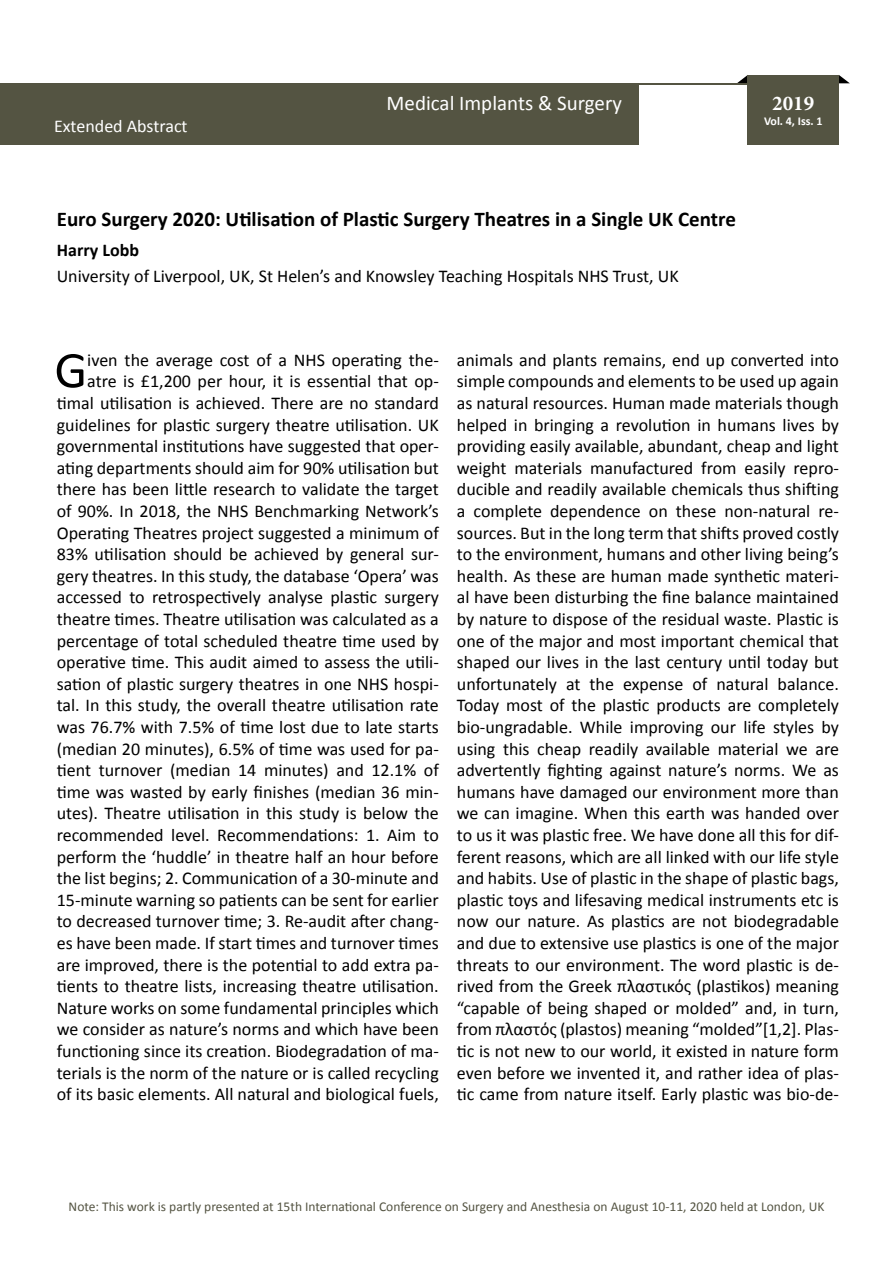
<style>
.page{position:relative;width:893px;height:1263px;background:#fff}
.page>*{position:absolute;margin:0;border:0;box-sizing:border-box;transform-origin:0 0}
.t1{font:52.05px "Calibri";color:#000}
.t2{font:700 21px "Calibri";color:#000}
.t3{font:21px "Calibri";color:#fff}
.t4{font:700 21px "Minion Pro";color:#fff}
.t5{font:18px/21.6px "Calibri";color:#000;text-align:right}
.t6{font:18px "Calibri";color:#fff}
.t7{font:700 18px "Calibri";color:#000}
.t8{font:13.5px "Calibri";color:#545442}
.t9{font:700 12px "Calibri";color:#fff}
</style>
<div class="page">
<svg style="left:839px;top:75px;width:11px;height:8px"></svg>
<svg style="left:737px;top:75px;width:11px;height:8px"></svg>
<div style="left:1px;top:83px;width:838px;height:62px;background:#545442"></div>
<div style="left:639px;top:85px;width:203px;height:60px;background:#fff"></div>
<div style="left:748px;top:75px;width:91px;height:70px;background:#545442"></div>
<p class="t6" style="left:54px;top:114px;width:135px">Extended Abstract</p>
<p class="t3" style="left:387px;top:90px;width:237px">Medical Implants &amp; Surgery</p>
<p class="t4" style="left:772px;top:89px;width:43px">2019</p>
<p class="t9" style="left:764px;top:113px;width:60px">Vol. 4, Iss. 1</p>
<p class="t2" style="left:57px;top:206px;width:681px">Euro Surgery 2020: Utilisation of Plastic Surgery Theatres in a Single UK Centre</p>
<p class="t7" style="left:57px;top:239px;width:84px">Harry Lobb</p>
<p class="t5" style="left:57px;top:265px;width:623px">University of Liverpool, UK, St Helen’s and Knowsley Teaching Hospitals NHS Trust, UK</p>
<p class="t5" style="left:57px;top:349px;width:384px">iven the average cost of a NHS operating the&shy;atre is £1,200 per hour, it is essential that op&shy;timal utilisation is achieved. There are no standard guidelines for plastic surgery theatre utilisation. UK governmental institutions have suggested that oper&shy;ating departments should aim for 90% utilisation but there has been little research to validate the target of 90%. In 2018, the NHS Benchmarking Network’s Operating Theatres project suggested a minimum of 83% utilisation should be achieved by general sur&shy;gery theatres. In this study, the database ‘Opera’ was accessed to retrospectively analyse plastic surgery theatre times. Theatre utilisation was calculated as a percentage of total scheduled theatre time used by operative time. This audit aimed to assess the utili&shy;sation of plastic surgery theatres in one NHS hospi&shy;tal. In this study, the overall theatre utilisation rate was 76.7% with 7.5% of time lost due to late starts (median 20 minutes), 6.5% of time was used for pa&shy;tient turnover (median 14 minutes) and 12.1% of time was wasted by early finishes (median 36 min&shy;utes). Theatre utilisation in this study is below the recommended level. Recommendations: 1. Aim to perform the ‘huddle’ in theatre half an hour before the list begins; 2. Communication of a 30-minute and 15-minute warning so patients can be sent for earlier to decreased turnover time; 3. Re-audit after chang&shy;es have been made. If start times and turnover times are improved, there is the potential to add extra pa&shy;tients to theatre lists, increasing theatre utilisation.<br>Nature works on some fundamental principles which we consider as nature’s norms and which have been functioning since its creation. Biodegradation of ma&shy;terials is the norm of the nature or is called recycling of its basic elements. All natural and biological fuels,</p>
<p class="t5" style="left:457px;top:349px;width:384px;text-align:justify">animals and plants remains, end up converted into simple compounds and elements to be used up again as natural resources. Human made materials though helped in bringing a revolution in humans lives by providing easily available, abundant, cheap and light weight materials manufactured from easily repro&shy;ducible and readily available chemicals thus shifting a complete dependence on these non-natural re&shy;sources. But in the long term that shifts proved costly to the environment, humans and other living being’s health. As these are human made synthetic materi&shy;al have been disturbing the fine balance maintained by nature to dispose of the residual waste. Plastic is one of the major and most important chemical that shaped our lives in the last century until today but unfortunately at the expense of natural balance.<br>Today most of the plastic products are completely bio-ungradable. While improving our life styles by using this cheap readily available material we are advertently fighting against nature’s norms. We as humans have damaged our environment more than we can imagine. When this earth was handed over to us it was plastic free. We have done all this for dif&shy;ferent reasons, which are all linked with our life style and habits. Use of plastic in the shape of plastic bags, plastic toys and lifesaving medical instruments etc is now our nature. As plastics are not biodegradable and due to extensive use plastics is one of the major threats to our environment. The word plastic is de&shy;rived from the Greek πλαστικός (plastikos) meaning “capable of being shaped or molded” and, in turn, from πλαστός (plastos) meaning “molded”[1,2]. Plas&shy;tic is not new to our world, it existed in nature form even before we invented it, and rather idea of plas&shy;tic came from nature itself. Early plastic was bio-de-</p>
<h1 class="t1" style="left:54px;top:337px;width:34px">G</h1>
<p class="t8" style="left:69px;top:1198px;width:757px">Note: This work is partly presented at 15th International Conference on Surgery and Anesthesia on August 10-11, 2020 held at London, UK</p>
</div>
